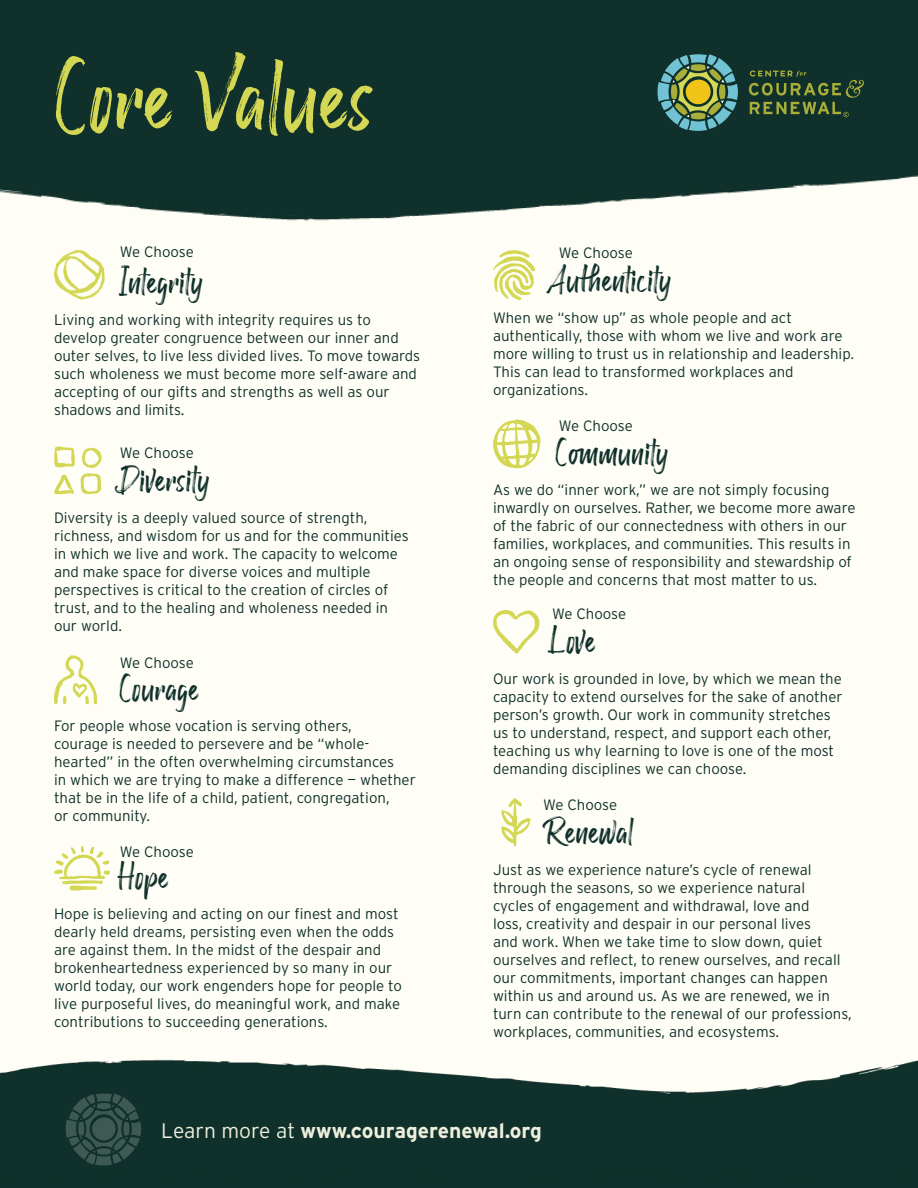
<style>
.page{position:relative;width:918px;height:1188px;background:#fffef6}
.page>*{position:absolute;margin:0;border:0;box-sizing:border-box;transform-origin:0 0}
.t1{font:90px "Raffles Bryant";color:#d3d753}
.t2{font:33px "Raffles Bryant";color:#10312b}
.t3{font:700 21px "Interstate";color:#edefdc}
.t4{font:300 15px/18px "Interstate";color:#10312b}
.s1{font-weight:300}
</style>
<div class="page">
<img style="left:0;top:0;width:918px;height:221px">
<img style="left:0;top:1059px;width:918px;height:129px">
<svg style="left:66px;top:1094px;width:75px;height:71px;background:#294741"></svg>
<svg style="left:493px;top:250px;width:42px;height:50px"></svg>
<svg style="left:493px;top:419px;width:48px;height:49px"></svg>
<svg style="left:493px;top:610px;width:46px;height:44px"></svg>
<svg style="left:501px;top:798px;width:30px;height:48px"></svg>
<svg style="left:54px;top:250px;width:51px;height:50px"></svg>
<svg style="left:54px;top:446px;width:48px;height:48px"></svg>
<svg style="left:54px;top:655px;width:43px;height:49px"></svg>
<svg style="left:54px;top:846px;width:56px;height:45px"></svg>
<svg style="left:658px;top:54px;width:80px;height:77px;background:#5e815f"></svg>
<svg style="left:749px;top:70px;width:115px;height:47px;background:#324d2e"></svg>
<p class="t1" style="left:54px;top:38px;width:320px">Core Values</p>
<p class="t4" style="left:120px;top:243px;width:75px">We Choose</p>
<p class="t4" style="left:559px;top:243px;width:75px">We Choose</p>
<p class="t2" style="left:119px;top:260px;width:85px">Integrity</p>
<p class="t4" style="left:54px;top:311px;width:368px">Living and working with integrity requires us to develop greater congruence between our inner and outer selves, to live less divided lives. To move towards such wholeness we must become more self-aware and accepting of our gifts and strengths as well as our shadows and limits.</p>
<p class="t4" style="left:120px;top:443px;width:75px">We Choose</p>
<p class="t2" style="left:116px;top:458px;width:94px">Diversity</p>
<p class="t4" style="left:54px;top:508px;width:356px">Diversity is a deeply valued source of strength, richness, and wisdom for us and for the communities in which we live and work. The capacity to welcome and make space for diverse voices and multiple perspectives is critical to the creation of circles of trust, and to the healing and wholeness needed in our world.</p>
<p class="t4" style="left:120px;top:653px;width:75px">We Choose</p>
<p class="t2" style="left:119px;top:667px;width:81px">Courage</p>
<p class="t4" style="left:54px;top:717px;width:363px">For people whose vocation is serving others,<br>courage is needed to persevere and be “whole&shy;hearted” in the often overwhelming circumstances<br>in which we are trying to make a difference — whether that be in the life of a child, patient, congregation,<br>or community.</p>
<p class="t2" style="left:117px;top:854px;width:53px">Hope</p>
<p class="t4" style="left:54px;top:905px;width:349px">Hope is believing and acting on our finest and most dearly held dreams, persisting even when the odds are against them. In the midst of the despair and brokenheartedness experienced by so many in our world today, our work engenders hope for people to live purposeful lives, do meaningful work, and make contributions to succeeding generations.</p>
<p class="t4" style="left:120px;top:842px;width:75px">We Choose</p>
<p class="t2" style="left:550px;top:258px;width:123px">Authenticity</p>
<p class="t4" style="left:493px;top:308px;width:363px">When we “show up” as whole people and act authentically, those with whom we live and work are more willing to trust us in relationship and leadership.<br>This can lead to transformed workplaces and organizations.</p>
<p class="t2" style="left:555px;top:431px;width:114px">Community</p>
<p class="t4" style="left:493px;top:481px;width:364px">As we do “inner work,” we are not simply focusing inwardly on ourselves. Rather, we become more aware of the fabric of our connectedness with others in our families, workplaces, and communities. This results in an ongoing sense of responsibility and stewardship of the people and concerns that most matter to us.</p>
<p class="t2" style="left:550px;top:619px;width:47px">Love</p>
<p class="t4" style="left:493px;top:669px;width:351px">Our work is grounded in love, by which we mean the capacity to extend ourselves for the sake of another person’s growth. Our work in community stretches us to understand, respect, and support each other, teaching us why learning to love is one of the most demanding disciplines we can choose.</p>
<p class="t2" style="left:542px;top:810px;width:93px">Renewal</p>
<p class="t4" style="left:493px;top:860px;width:360px">Just as we experience nature’s cycle of renewal through the seasons, so we experience natural<br>cycles of engagement and withdrawal, love and<br>loss, creativity and despair in our personal lives<br>and work. When we take time to slow down, quiet ourselves and reflect, to renew ourselves, and recall our commitments, important changes can happen within us and around us. As we are renewed, we in turn can contribute to the renewal of our professions, workplaces, communities, and ecosystems.</p>
<p class="t4" style="left:559px;top:416px;width:75px">We Choose</p>
<p class="t4" style="left:552px;top:605px;width:75px">We Choose</p>
<p class="t4" style="left:543px;top:796px;width:75px">We Choose</p>
<p class="t3" style="left:161px;top:1119px;width:382px"><span class="s1">Learn more at</span> www.couragerenewal.org</p>
</div>
